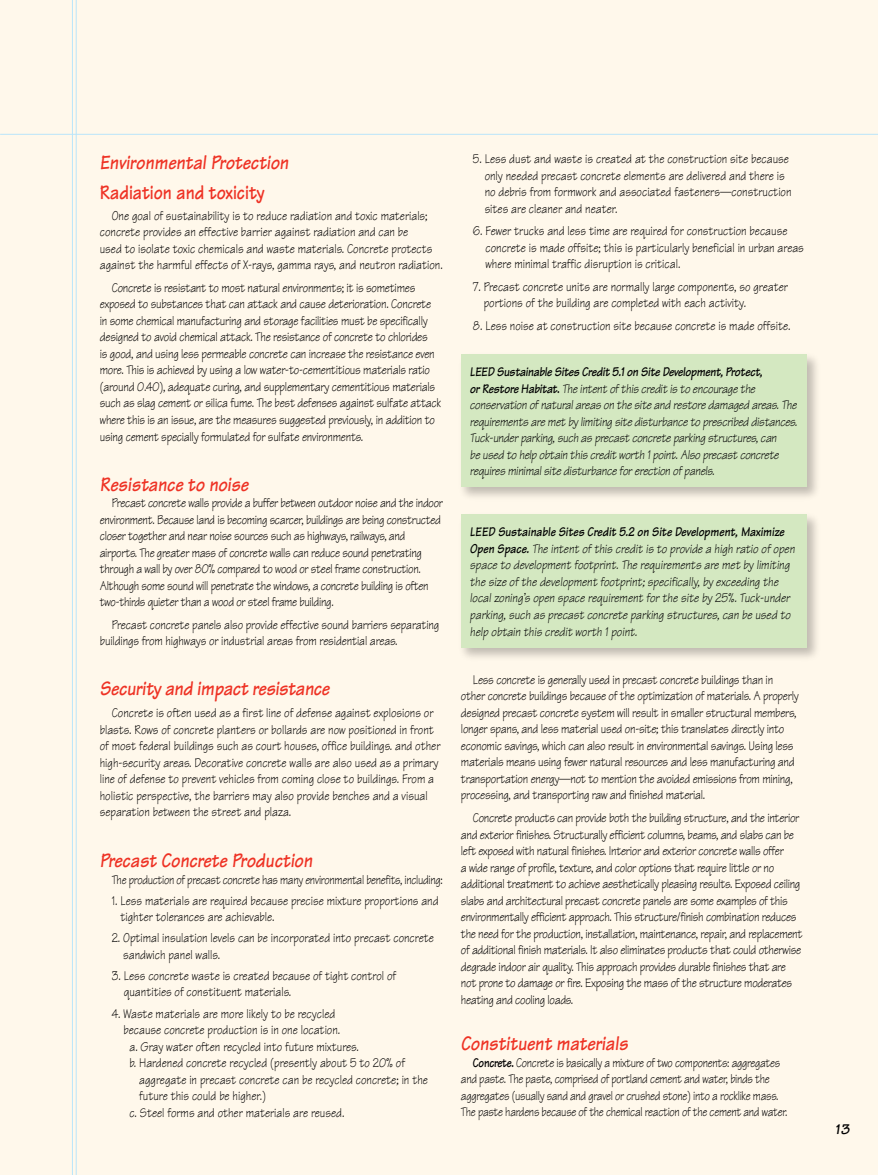
<style>
.page{position:relative;width:878px;height:1175px;background:#fff}
.page>*{position:absolute;margin:0;border:0;box-sizing:border-box;transform-origin:0 0}
.t1{font:italic 700 21px "Tekton";color:#ee3224;scale:.85 1}
.t2{font:700 21px "Tekton";color:#ee3224;scale:.85 1}
.t3{font:italic 700 15px "Tekton";color:#000}
.t4{font:13.5px/16.5px "Tekton";letter-spacing:-.02em;color:#000;scale:.85 1}
.t5{font:13.5px/16.5px "Tekton";color:#000;scale:.85 1}
.t6{font:13.5px/16.5px "Tekton";letter-spacing:-.02em;color:#000;scale:.84 1}
.t7{font:italic 13.5px/16.5px "Tekton";letter-spacing:-.02em;color:#000;scale:.85 1}
.t8{font:italic 13.5px/16.5px "Tekton";color:#000;scale:.85 1}
.t9{font:13.5px/16.5px "Tekton";letter-spacing:-.02em;color:#000;scale:.82 1}
.s1{font-weight:700}
.s2{font-weight:700;font-style:normal}
</style>
<div class="page">
<div style="left:0;top:0;width:878px;height:1174px;background:#fff8eb"></div>
<hr style="left:72px;top:0;width:1px;height:1174px;background:#b9e5fa">
<hr style="left:76px;top:0;width:1px;height:1174px;background:#b9e5fa">
<hr style="left:0;top:134px;width:878px;height:1px;background:#b9e5fa">
<div style="left:458px;top:351px;width:364px;height:152px;background:#000;opacity:.25"></div>
<div style="left:461px;top:354px;width:345px;height:133px;background:#d4e8c1"></div>
<div style="left:458px;top:511px;width:364px;height:153px;background:#000;opacity:.25"></div>
<div style="left:461px;top:514px;width:345px;height:134px;background:#d4e8c1"></div>
<h1 class="t1" style="left:100px;top:149px;width:224px">Environmental Protection</h1>
<h1 class="t2" style="left:100px;top:179px;width:195px">Radiation and toxicity</h1>
<p class="t5" style="left:100px;top:207px;width:405px;text-indent:12px">One goal of sustainability is to reduce radiation and toxic materials; concrete provides an effective barrier against radiation and can be<br>used to isolate toxic chemicals and waste materials. Concrete protects against the harmful effects of X-rays, gamma rays, and neutron radiation.</p>
<p class="t4" style="left:100px;top:279px;width:403px;text-indent:12px">Concrete is resistant to most natural environments; it is sometimes exposed to substances that can attack and cause deterioration. Concrete in some chemical manufacturing and storage facilities must be specifically designed to avoid chemical attack. The resistance of concrete to chlorides<br>is good, and using less permeable concrete can increase the resistance even more. This is achieved by using a low water-to-cementitious materials ratio (around 0.40), adequate curing, and supplementary cementitious materials such as slag cement or silica fume. The best defenses against sulfate attack where this is an issue, are the measures suggested previously, in addition to using cement specially formulated for sulfate environments.</p>
<h1 class="t1" style="left:100px;top:471px;width:176px">Resistance to noise</h1>
<p class="t6" style="left:100px;top:495px;width:410px;text-indent:12px">Precast concrete walls provide a buffer between outdoor noise and the indoor environment. Because land is becoming scarcer, buildings are being constructed closer together and near noise sources such as highways, railways, and airports. The greater mass of concrete walls can reduce sound penetrating through a wall by over 80% compared to wood or steel frame construction.<br>Although some sound will penetrate the windows, a concrete building is often two-thirds quieter than a wood or steel frame building.</p>
<p class="t4" style="left:100px;top:616px;width:401px;text-indent:12px">Precast concrete panels also provide effective sound barriers separating buildings from highways or industrial areas from residential areas.</p>
<h1 class="t1" style="left:100px;top:675px;width:272px">Security and impact resistance</h1>
<p class="t5" style="left:100px;top:705px;width:402px;text-indent:12px">Concrete is often used as a first line of defense against explosions or blasts. Rows of concrete planters or bollards are now positioned in front of most federal buildings such as court houses, office buildings. and other high-security areas. Decorative concrete walls are also used as a primary line of defense to prevent vehicles from coming close to buildings. From a holistic perspective, the barriers may also provide benches and a visual separation between the street and plaza.</p>
<h1 class="t1" style="left:100px;top:847px;width:252px">Precast Concrete Production</h1>
<p class="t9" style="left:112px;top:871px;width:405px">The production of precast concrete has many environmental benefits, including:</p>
<p class="t5" style="left:120px;top:892px;width:376px;text-indent:-9px">1. Less materials are required because precise mixture proportions and tighter tolerances are achievable.</p>
<p class="t5" style="left:123px;top:930px;width:367px;text-indent:-11px">2. Optimal insulation levels can be incorporated into precast concrete sandwich panel walls.</p>
<p class="t5" style="left:124px;top:967px;width:322px;text-indent:-12px">3. Less concrete waste is created because of tight control of quantities of constituent materials.</p>
<p class="t5" style="left:112px;top:1005px;width:264px">4. Waste materials are more likely to be recycled</p>
<p class="t5" style="left:123px;top:1021px;width:256px">because concrete production is in one location.</p>
<p class="t5" style="left:129px;top:1038px;width:271px">a. Gray water often recycled into future mixtures.</p>
<p class="t5" style="left:129px;top:1054px;width:325px">b. Hardened concrete recycled (presently about 5 to 20% of</p>
<p class="t5" style="left:139px;top:1071px;width:341px">aggregate in precast concrete can be recycled concrete; in the</p>
<p class="t5" style="left:139px;top:1087px;width:151px">future this could be higher.)</p>
<p class="t5" style="left:129px;top:1104px;width:254px">c. Steel forms and other materials are reused.</p>
<p class="t5" style="left:484px;top:151px;width:362px;text-indent:-12px">5. Less dust and waste is created at the construction site because only needed precast concrete elements are delivered and there is no debris from formwork and associated fasteners—construction sites are cleaner and neater.</p>
<p class="t5" style="left:485px;top:223px;width:376px;text-indent:-13px">6. Fewer trucks and less time are required for construction because concrete is made offsite; this is particularly beneficial in urban areas where minimal traffic disruption is critical.</p>
<p class="t5" style="left:483px;top:278px;width:359px;text-indent:-11px">7. Precast concrete units are normally large components, so greater portions of the building are completed with each activity.</p>
<p class="t5" style="left:473px;top:317px;width:375px">8. Less noise at construction site because concrete is made offsite.</p>
<p class="t7" style="left:470px;top:364px;width:386px"><span class="s1">LEED Sustainable Sites Credit 5.1 on Site Development, Protect,<br>or Restore Habitat</span><span class="s2">.</span> The intent of this credit is to encourage the conservation of natural areas on the site and restore damaged areas. The requirements are met by limiting site disturbance to prescribed distances.<br>Tuck-under parking, such as precast concrete parking structures, can<br>be used to help obtain this credit worth 1 point. Also precast concrete requires minimal site disturbance for erection of panels.</p>
<p class="t8" style="left:470px;top:524px;width:383px"><span class="s1">LEED Sustainable Sites Credit 5.2 on Site Development, Maximize Open Space.</span> The intent of this credit is to provide a high ratio of open space to development footprint. The requirements are met by limiting the size of the development footprint; specifically, by exceeding the local zoning’s open space requirement for the site by 25%. Tuck-under parking, such as precast concrete parking structures, can be used to help obtain this credit worth 1 point.</p>
<p class="t4" style="left:461px;top:671px;width:399px;text-indent:12px">Less concrete is generally used in precast concrete buildings than in other concrete buildings because of the optimization of materials. A properly designed precast concrete system will result in smaller structural members, longer spans, and less material used on-site; this translates directly into economic savings, which can also result in environmental savings. Using less materials means using fewer natural resources and less manufacturing and transportation energy—not to mention the avoided emissions from mining, processing, and transporting raw and finished material.</p>
<p class="t4" style="left:461px;top:809px;width:403px;text-indent:12px">Concrete products can provide both the building structure, and the interior and exterior finishes. Structurally efficient columns, beams, and slabs can be left exposed with natural finishes. Interior and exterior concrete walls offer<br>a wide range of profile, texture, and color options that require little or no additional treatment to achieve aesthetically pleasing results. Exposed ceiling slabs and architectural precast concrete panels are some examples of this environmentally efficient approach. This structure/finish combination reduces the need for the production, installation, maintenance, repair, and replacement of additional finish materials. It also eliminates products that could otherwise degrade indoor air quality. This approach provides durable finishes that are not prone to damage or fire. Exposing the mass of the structure moderates heating and cooling loads.</p>
<h1 class="t1" style="left:461px;top:1030px;width:198px">Constituent materials</h1>
<p class="t9" style="left:461px;top:1054px;width:400px;text-indent:12px"><span class="s1">Concrete.</span> Concrete is basically a mixture of two components: aggregates and paste. The paste, comprised of portland cement and water, binds the aggregates (usually sand and gravel or crushed stone) into a rocklike mass.<br>The paste hardens because of the chemical reaction of the cement and water.</p>
<p class="t3" style="left:835px;top:1120px;width:15px">13</p>
</div>
